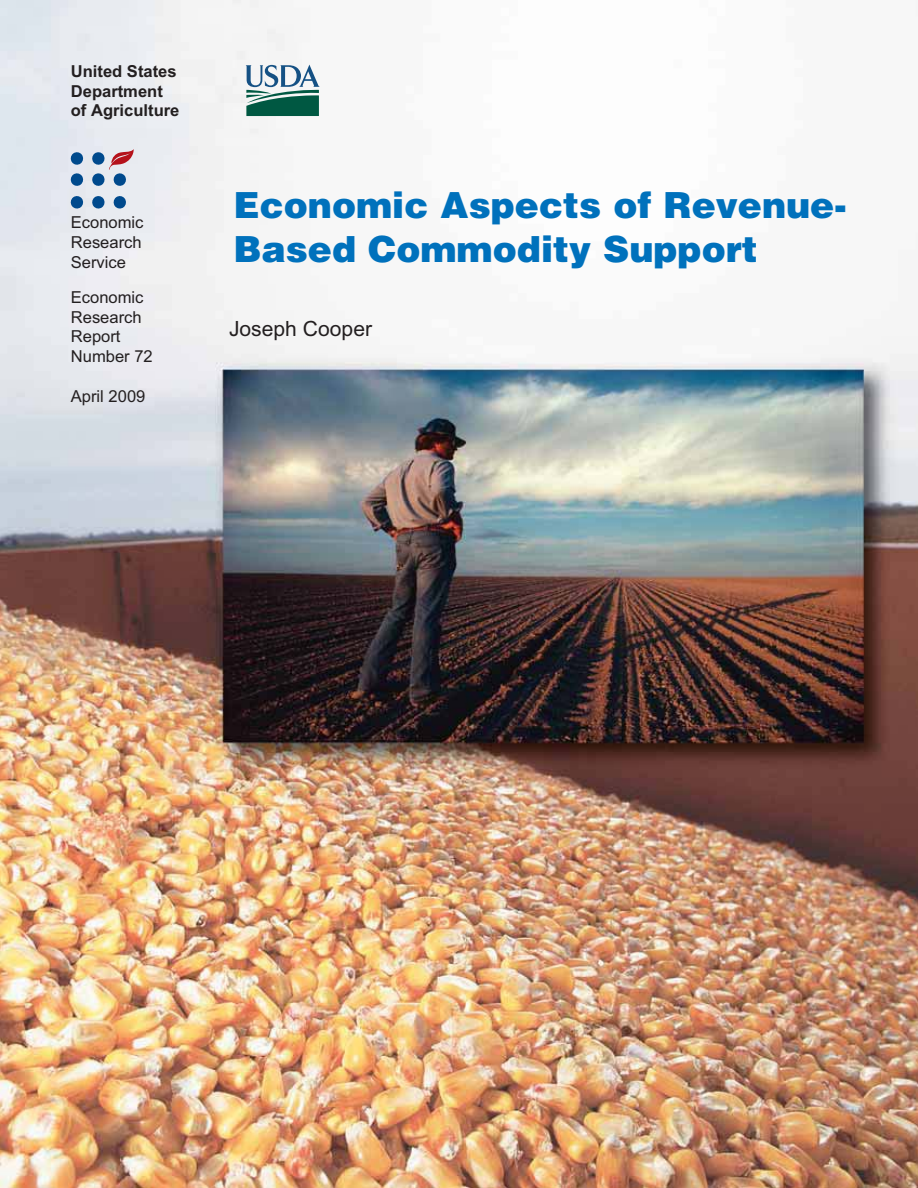
<style>
.page{position:relative;width:918px;height:1188px;background:#fff}
.page>*{position:absolute;margin:0;border:0;box-sizing:border-box;transform-origin:0 0}
.t1{font:900 36px/43.2px "Helvetica";color:#0071bc}
.t2{font:21px "Arial";color:#231f20}
.t3{font:16.5px/19.8px "Arial";color:#231f20}
.t4{font:700 16.5px/19.8px "Arial";color:#231f20}
</style>
<div class="page">
<img style="left:0;top:0;width:918px;height:1188px">
<svg style="left:113px;top:195px;width:14px;height:14px"></svg>
<svg style="left:91px;top:149px;width:43px;height:38px;background:#aeadc1"></svg>
<svg style="left:91px;top:195px;width:14px;height:14px"></svg>
<svg style="left:70px;top:151px;width:14px;height:15px"></svg>
<svg style="left:70px;top:173px;width:14px;height:14px"></svg>
<svg style="left:70px;top:195px;width:14px;height:14px"></svg>
<svg style="left:246px;top:65px;width:74px;height:51px"></svg>
<p class="t4" style="left:71px;top:63px;width:110px">United States<br>Department of Agriculture</p>
<p class="t3" style="left:71px;top:214px;width:74px;text-align:justify">Economic Research Service</p>
<p class="t3" style="left:71px;top:289px;width:83px">Economic<br>Research<br>Report<br>Number 72</p>
<p class="t3" style="left:71px;top:388px;width:76px">April 2009</p>
<h1 class="t1" style="left:234px;top:187px;width:614px">Economic Aspects of Revenue-<br>Based Commodity Support</h1>
<p class="t2" style="left:229px;top:321px;width:145px">Joseph Cooper</p>
</div>
